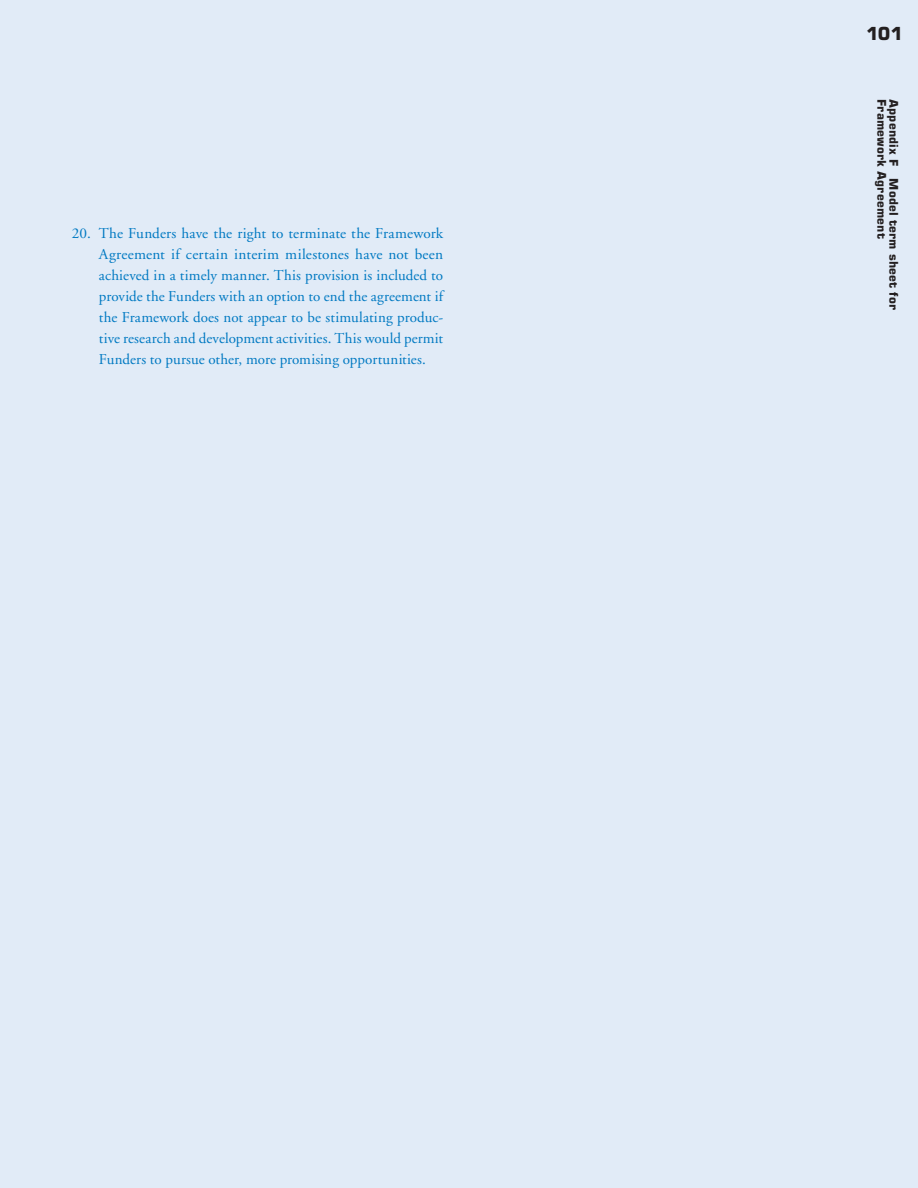
<style>
.page{position:relative;width:918px;height:1188px;background:#e1ebf7}
.page>*{position:absolute;margin:0;border:0;box-sizing:border-box;transform-origin:0 0}
.t1{font:700 18px "Square 721 BT";color:#231f20}
.t2{font:15px/21px "Adobe Garamond";color:#0079c2;text-align:justify}
.t3{font:700 12px "Square 721 BT";letter-spacing:.01em;color:#231f20}
</style>
<div class="page">
<p class="t2" style="left:99px;top:224px;width:346px;text-indent:-27px">20. The Funders have the right to terminate the Framework Agreement if certain interim milestones have not been achieved in a timely manner. This provision is included to provide the Funders with an option to end the agreement if the Framework does not appear to be stimulating produc&shy;tive research and development activities. This would permit Funders to pursue other, more promising opportunities.</p>
<p class="t1" style="left:866px;top:23px;width:38px">101</p>
<p class="t3" style="left:889px;top:99px;width:141px;rotate:90deg">Framework Agreement</p>
<p class="t3" style="left:901px;top:99px;width:213px;rotate:90deg">Appendix F Model term sheet for</p>
</div>
